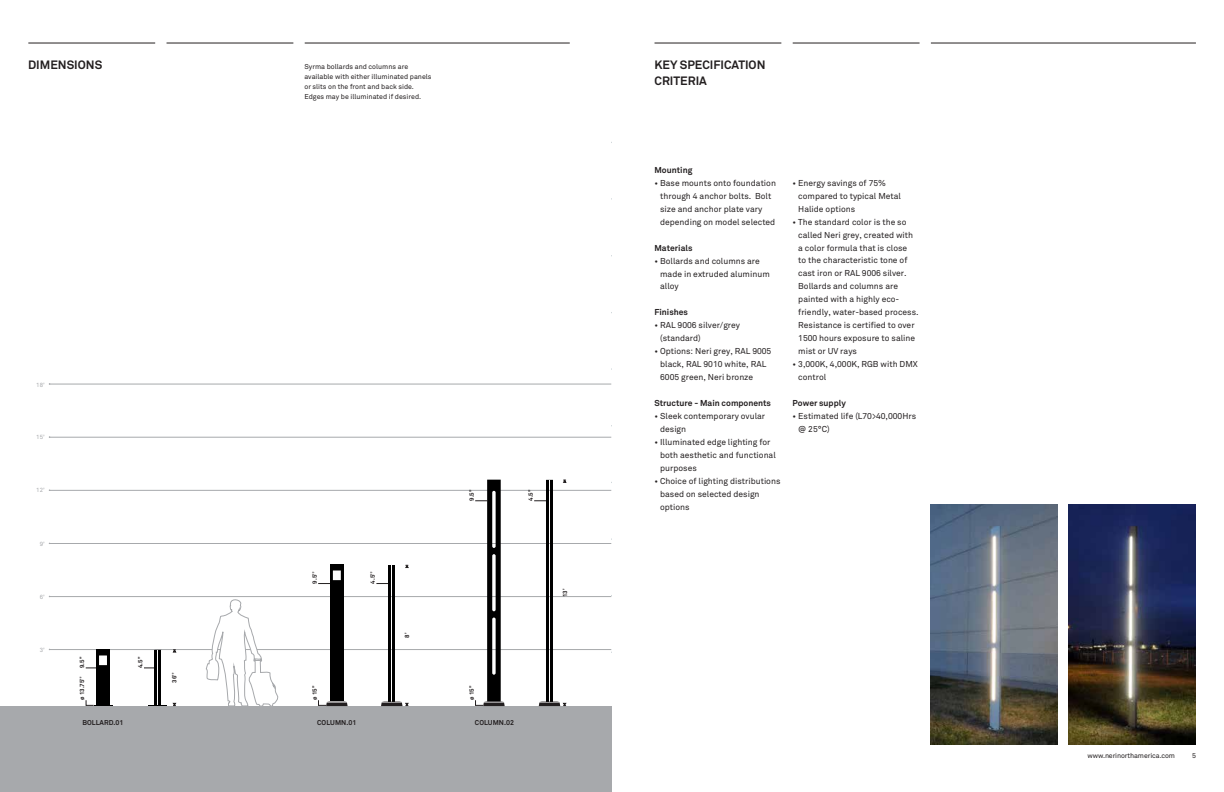
<style>
.page{position:relative;width:1224px;height:792px;background:#fff}
.page>*{position:absolute;margin:0;border:0;box-sizing:border-box;transform-origin:0 0}
.t1{font:700 12px "Akkurat Pro";color:#231f20}
.t2{font:8.5px/13px "Akkurat Pro";color:#231f20}
.t3{font:700 8.5px "Akkurat Pro";color:#231f20}
.t4{font:7px/10px "Akkurat Pro";color:#231f20}
.t5{font:700 7px "Akkurat Pro";letter-spacing:.005em;color:#231f20}
.t6{font:700 6px "Akkurat Pro";letter-spacing:.005em;color:#231f20}
.t7{font:6px "Akkurat Pro";color:#a7a9ac}
</style>
<div class="page">
<hr style="left:49px;top:437px;width:562px;height:1px;background:#a7a9ac">
<hr style="left:49px;top:384px;width:562px;height:1px;background:#a7a9ac">
<hr style="left:49px;top:490px;width:562px;height:1px;background:#a7a9ac">
<hr style="left:49px;top:543px;width:562px;height:1px;background:#a7a9ac">
<hr style="left:49px;top:596px;width:562px;height:1px;background:#a7a9ac">
<hr style="left:49px;top:649px;width:562px;height:1px;background:#a7a9ac">
<hr style="left:28px;top:43px;width:127px;height:1px;background:#231f20">
<hr style="left:305px;top:43px;width:265px;height:1px;background:#231f20">
<hr style="left:167px;top:43px;width:126px;height:1px;background:#231f20">
<hr style="left:655px;top:43px;width:126px;height:1px;background:#231f20">
<hr style="left:931px;top:43px;width:265px;height:1px;background:#231f20">
<hr style="left:793px;top:43px;width:127px;height:1px;background:#231f20">
<div style="left:0;top:706px;width:612px;height:86px;background:#a7a9ac"></div>
<svg style="left:206px;top:599px;width:73px;height:107px"></svg>
<svg style="left:318px;top:583px;width:12px;height:1px"></svg>
<svg style="left:376px;top:583px;width:12px;height:1px"></svg>
<svg style="left:405px;top:565px;width:4px;height:3px"></svg>
<div style="left:330px;top:565px;width:14px;height:136px;background:#000"></div>
<div style="left:333px;top:570px;width:8px;height:10px;background:#fff"></div>
<svg style="left:318px;top:700px;width:30px;height:6px"></svg>
<hr style="left:388px;top:565px;width:3px;height:137px;background:#000">
<hr style="left:392px;top:565px;width:3px;height:137px;background:#000">
<svg style="left:381px;top:702px;width:27px;height:4px"></svg>
<svg style="left:534px;top:501px;width:12px;height:1px"></svg>
<hr style="left:546px;top:480px;width:3px;height:222px;background:#000">
<hr style="left:550px;top:480px;width:3px;height:222px;background:#000">
<svg style="left:539px;top:702px;width:27px;height:4px"></svg>
<svg style="left:475px;top:479px;width:30px;height:227px"></svg>
<img style="left:1069px;top:504px;width:127px;height:241px">
<svg style="left:149px;top:705px;width:18px;height:1px"></svg>
<hr style="left:154px;top:650px;width:3px;height:55px;background:#000">
<hr style="left:158px;top:650px;width:3px;height:55px;background:#000">
<div style="left:96px;top:650px;width:14px;height:55px;background:#000"></div>
<svg style="left:86px;top:700px;width:26px;height:6px"></svg>
<svg style="left:96px;top:649px;width:14px;height:1px"></svg>
<div style="left:99px;top:655px;width:8px;height:10px;background:#fff"></div>
<img style="left:931px;top:504px;width:127px;height:241px">
<h1 class="t1" style="left:28px;top:57px;width:76px">DIMENSIONS</h1>
<p class="t4" style="left:304px;top:61px;width:129px">Syrma bollards and columns are available with either illuminated panels or slits on the front and back side.<br>Edges may be illuminated if desired.</p>
<p class="t7" style="left:36px;top:381px;width:10px">18’</p>
<p class="t7" style="left:36px;top:434px;width:10px">15’</p>
<p class="t7" style="left:36px;top:487px;width:10px">12’</p>
<p class="t7" style="left:40px;top:540px;width:6px">9’</p>
<p class="t7" style="left:40px;top:593px;width:6px">6’</p>
<p class="t7" style="left:40px;top:646px;width:6px">3’</p>
<p class="t6" style="left:78px;top:668px;width:13px;rotate:-90deg">9.5’’</p>
<p class="t6" style="left:137px;top:668px;width:13px;rotate:-90deg">4.5’’</p>
<p class="t6" style="left:78px;top:700px;width:25px;rotate:-90deg">ø 13.75’’</p>
<p class="t5" style="left:82px;top:718px;width:43px">BOLLARD.01</p>
<p class="t6" style="left:171px;top:683px;width:11px;rotate:-90deg">36’’</p>
<p class="t6" style="left:311px;top:584px;width:13px;rotate:-90deg">9.5’’</p>
<p class="t6" style="left:369px;top:584px;width:13px;rotate:-90deg">4.5’’</p>
<p class="t6" style="left:311px;top:700px;width:16px;rotate:-90deg">ø 15’’</p>
<p class="t5" style="left:317px;top:718px;width:10px">COLU</p>
<p class="t5" style="left:335px;top:718px;width:23px">MN.01</p>
<p class="t6" style="left:403px;top:638px;width:6px;rotate:-90deg">8’</p>
<p class="t6" style="left:468px;top:501px;width:13px;rotate:-90deg">9.5’’</p>
<p class="t6" style="left:527px;top:501px;width:13px;rotate:-90deg">4.5’’</p>
<p class="t6" style="left:561px;top:597px;width:10px;rotate:-90deg">13’</p>
<p class="t6" style="left:468px;top:700px;width:16px;rotate:-90deg">ø 15’’</p>
<p class="t5" style="left:475px;top:718px;width:10px">COLU</p>
<p class="t5" style="left:493px;top:718px;width:23px">MN.02</p>
<h1 class="t1" style="left:655px;top:57px;width:48px">Key specifica</h1>
<h1 class="t1" style="left:738px;top:57px;width:29px">tion</h1>
<h1 class="t1" style="left:655px;top:73px;width:34px">criteria</h1>
<p class="t3" style="left:655px;top:164px;width:39px">Mounting</p>
<p class="t2" style="left:660px;top:176px;width:117px;text-indent:-6px">• Base mounts onto foundation through 4 anchor bolts. Bolt size and anchor plate vary depending on model selected</p>
<p class="t3" style="left:655px;top:242px;width:39px">Materials</p>
<p class="t2" style="left:660px;top:254px;width:111px;text-indent:-6px">• Bollards and columns are made in extruded aluminum alloy</p>
<p class="t3" style="left:655px;top:307px;width:35px">Finishes</p>
<p class="t2" style="left:660px;top:319px;width:81px;text-indent:-6px">• RAL 9006 silver/grey (standard)</p>
<p class="t2" style="left:660px;top:345px;width:113px;text-indent:-6px">• Options: Neri grey, RAL 9005 black, RAL 9010 white, RAL<br>6005 green, Neri bronze</p>
<p class="t3" style="left:655px;top:398px;width:118px">Structure - Main components</p>
<p class="t2" style="left:660px;top:410px;width:107px;text-indent:-6px">• Sleek contemporary ovular design</p>
<p class="t2" style="left:660px;top:436px;width:117px;text-indent:-6px">• Illuminated edge lighting for both aesthetic and functional purposes</p>
<p class="t2" style="left:660px;top:475px;width:122px;text-indent:-6px">• Choice of lighting distributions based on selected design options</p>
<p class="t2" style="left:798px;top:176px;width:104px;text-indent:-6px">• Energy savings of 75% compared to typical Metal<br>Halide options</p>
<p class="t2" style="left:798px;top:215px;width:122px;text-indent:-6px">• The standard color is the so called Neri grey, created with a color formula that is close<br>to the characteristic tone of cast iron or RAL 9006 silver.<br>Bollards and columns are painted with a highly eco&shy;friendly, water-based process.<br>Resistance is certified to over<br>1500 hours exposure to saline mist or UV rays</p>
<p class="t2" style="left:798px;top:358px;width:121px;text-indent:-6px">• 3,000K, 4,000K, RGB with DMX control</p>
<p class="t3" style="left:793px;top:398px;width:55px">Power supply</p>
<p class="t2" style="left:798px;top:410px;width:119px;text-indent:-6px">• Estimated life (L70&gt;40,000Hrs @ 25°C)</p>
<p class="t4" style="left:1088px;top:750px;width:89px">www.nerinorthamerica.com</p>
<p class="t4" style="left:1192px;top:750px;width:5px">5</p>
</div>
